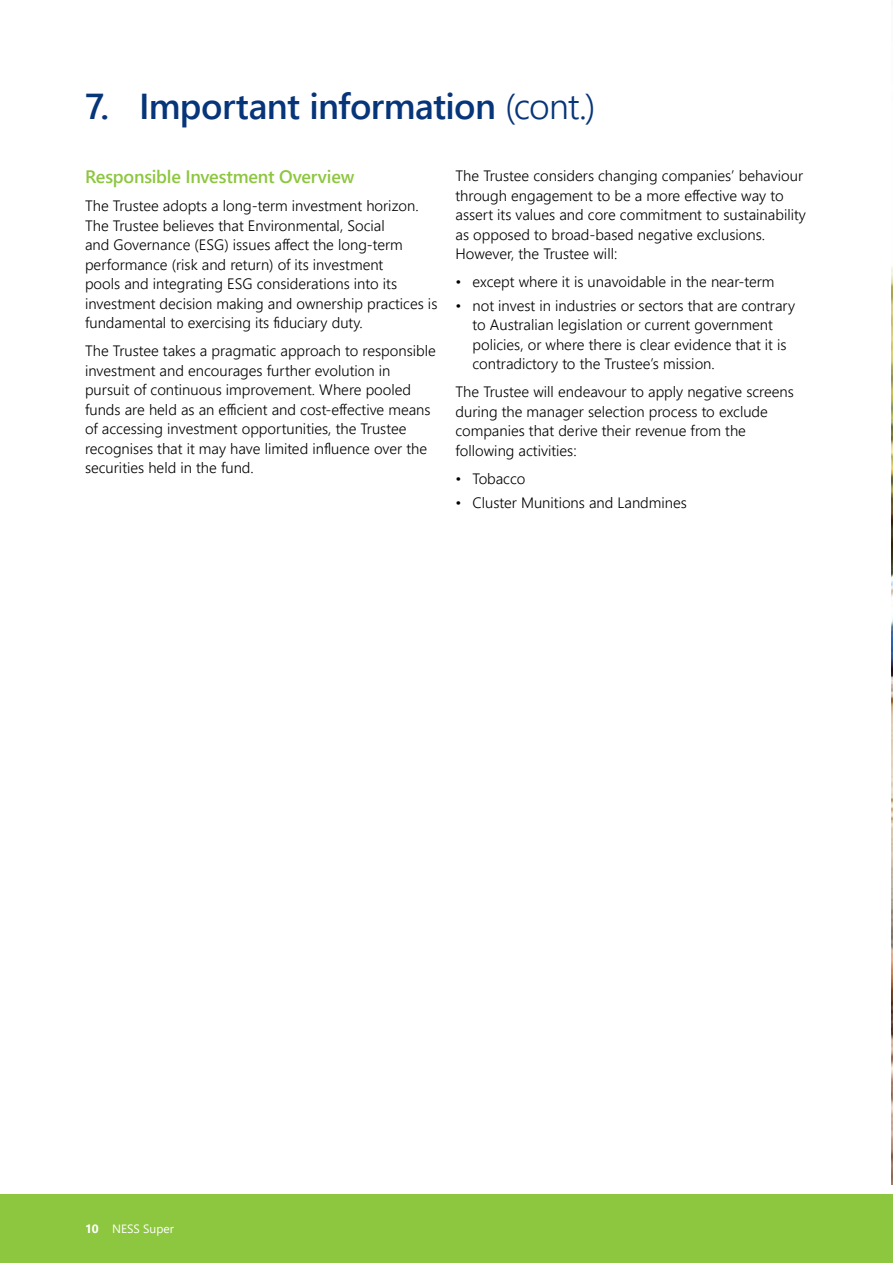
<style>
.page{position:relative;width:893px;height:1263px;background:#fff}
.page>*{position:absolute;margin:0;border:0;box-sizing:border-box;transform-origin:0 0}
.t1{font:600 36px "Segoe UI";letter-spacing:-.015em;color:#06357a}
.t2{font:600 18px "Segoe UI";letter-spacing:-.01em;color:#8dc63f}
.t3{font:300 15px/19.5px "Segoe UI";color:#000}
.t4{font:12px "Segoe UI";color:#fff}
.s1{font-weight:300}
.s2{font-weight:700}
</style>
<div class="page">
<div style="left:0;top:1194px;width:893px;height:69px;background:#8dc63f"></div>
<img style="left:891px;top:265px;width:2px;height:919px">
<h1 class="t1" style="left:85px;top:72px;width:512px">7. Important information <span class="s1">(cont.)</span></h1>
<p class="t2" style="left:85px;top:160px;width:271px">Responsible Investment Overview</p>
<p class="t3" style="left:85px;top:195px;width:354px">The Trustee adopts a long-term investment horizon.<br>The Trustee believes that Environmental, Social<br>and Governance (ESG) issues affect the long-term performance (risk and return) of its investment<br>pools and integrating ESG considerations into its investment decision making and ownership practices is fundamental to exercising its fiduciary duty.</p>
<p class="t3" style="left:85px;top:340px;width:352px">The Trustee takes a pragmatic approach to responsible investment and encourages further evolution in pursuit of continuous improvement. Where pooled funds are held as an efficient and cost-effective means of accessing investment opportunities, the Trustee recognises that it may have limited influence over the securities held in the fund.</p>
<p class="t3" style="left:455px;top:164px;width:352px">The Trustee considers changing companies’ behaviour through engagement to be a more effective way to assert its values and core commitment to sustainability as opposed to broad-based negative exclusions.<br>However, the Trustee will:</p>
<p class="t3" style="left:455px;top:270px;width:321px">• except where it is unavoidable in the near-term</p>
<p class="t3" style="left:472px;top:294px;width:324px;text-indent:-17px">• not invest in industries or sectors that are contrary to Australian legislation or current government policies, or where there is clear evidence that it is contradictory to the Trustee’s mission.</p>
<p class="t3" style="left:455px;top:381px;width:340px">The Trustee will endeavour to apply negative screens during the manager selection process to exclude companies that derive their revenue from the following activities:</p>
<p class="t3" style="left:455px;top:467px;width:71px">• Tobacco</p>
<p class="t3" style="left:455px;top:491px;width:233px">• Cluster Munitions and Landmines</p>
<p class="t4" style="left:85px;top:1218px;width:90px"><span class="s2">10</span> NESS Super</p>
</div>
